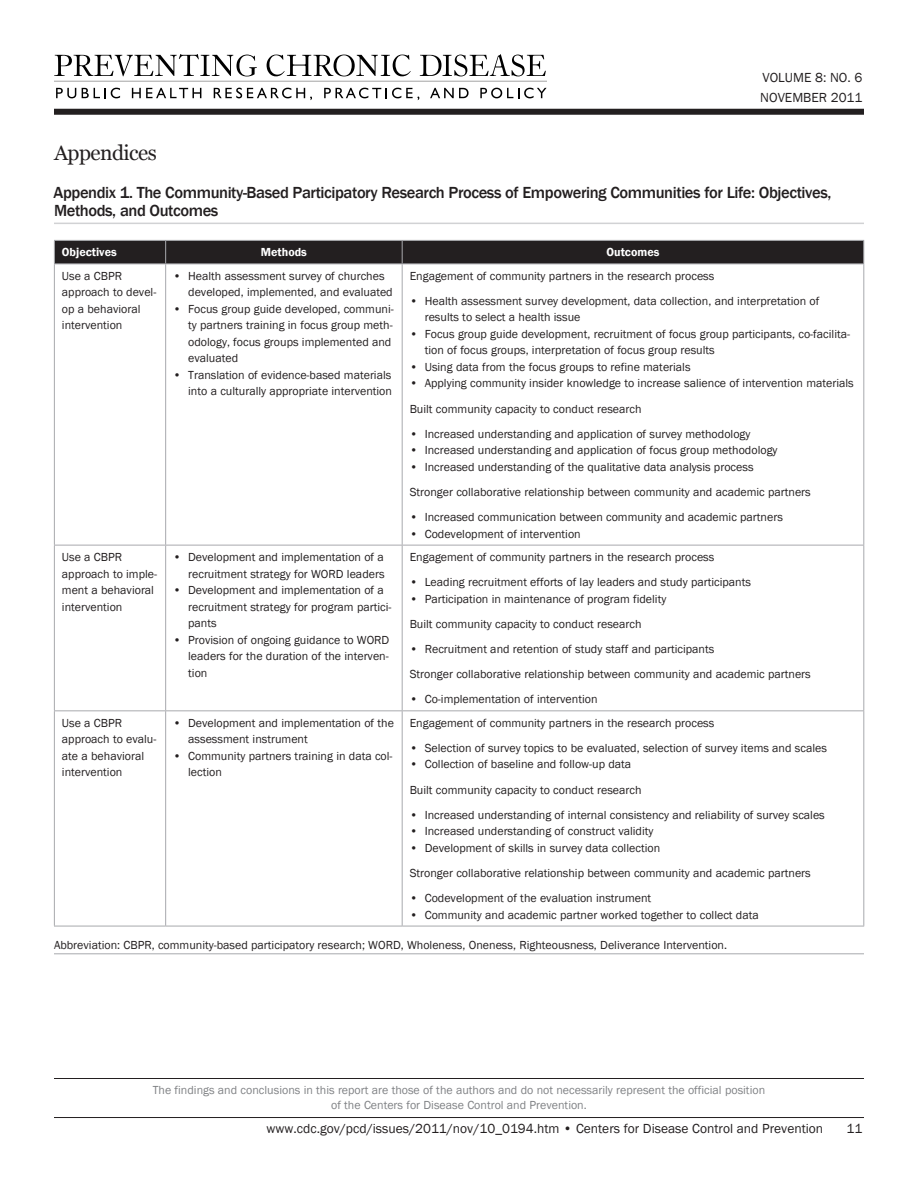
<style>
.page{position:relative;width:918px;height:1188px;background:#fff}
.page>*{position:absolute;margin:0;border:0;box-sizing:border-box;transform-origin:0 0}
.t1{font:21px "Georgia";letter-spacing:-.025em;color:#231f20}
.t2{font:500 16.5px/18px "Franklin Gothic";letter-spacing:-.025em;color:#231f20}
.t3{font:13.5px/19.5px "Franklin Gothic";color:#231f20}
.table_content__new_i{font:12px/16.5px "Franklin Gothic";color:#231f20}
.t4{font:12px/14.4px "Franklin Gothic";color:#808285;text-align:center}
.table_header_cells{font:600 12px "Franklin Gothic";color:#fff}
</style>
<div class="page">
<svg style="left:54px;top:54px;width:203px;height:22px"></svg>
<svg style="left:267px;top:55px;width:144px;height:21px"></svg>
<svg style="left:420px;top:54px;width:126px;height:22px"></svg>
<svg style="left:56px;top:88px;width:20px;height:10px"></svg>
<svg style="left:82px;top:88px;width:38px;height:10px"></svg>
<svg style="left:132px;top:88px;width:69px;height:10px"></svg>
<svg style="left:214px;top:88px;width:98px;height:12px"></svg>
<svg style="left:324px;top:88px;width:95px;height:12px"></svg>
<svg style="left:430px;top:88px;width:39px;height:10px"></svg>
<svg style="left:480px;top:88px;width:67px;height:10px"></svg>
<hr style="left:54px;top:81px;width:493px;height:1px;background:#b0b0b0">
<div style="left:54px;top:109px;width:810px;height:6px;background:#231f20"></div>
<hr style="left:54px;top:1117px;width:810px;height:1px;background:#231f20">
<hr style="left:54px;top:1078px;width:810px;height:1px;background:#231f20">
<hr style="left:54px;top:223px;width:810px;height:1px;background:#d1d2d4">
<hr style="left:54px;top:953px;width:810px;height:1px;background:#a8a9ad">
<svg style="left:54px;top:240px;width:810px;height:24px;background:#2c282a"></svg>
<hr style="left:54px;top:264px;width:112px;height:1px;background:#a8a9ad">
<hr style="left:54px;top:264px;width:1px;height:281px;background:#a8a9ad">
<hr style="left:166px;top:264px;width:236px;height:1px;background:#a8a9ad">
<hr style="left:165px;top:264px;width:1px;height:281px;background:#a8a9ad">
<hr style="left:402px;top:264px;width:462px;height:1px;background:#a8a9ad">
<hr style="left:402px;top:264px;width:1px;height:281px;background:#a8a9ad">
<hr style="left:863px;top:264px;width:1px;height:281px;background:#a8a9ad">
<hr style="left:54px;top:545px;width:112px;height:1px;background:#a8a9ad">
<hr style="left:54px;top:545px;width:1px;height:165px;background:#a8a9ad">
<hr style="left:166px;top:545px;width:236px;height:1px;background:#a8a9ad">
<hr style="left:165px;top:545px;width:1px;height:165px;background:#a8a9ad">
<hr style="left:402px;top:545px;width:462px;height:1px;background:#a8a9ad">
<hr style="left:402px;top:545px;width:1px;height:165px;background:#a8a9ad">
<hr style="left:863px;top:545px;width:1px;height:165px;background:#a8a9ad">
<hr style="left:54px;top:710px;width:112px;height:1px;background:#a8a9ad">
<hr style="left:54px;top:711px;width:1px;height:215px;background:#a8a9ad">
<hr style="left:166px;top:710px;width:236px;height:1px;background:#a8a9ad">
<hr style="left:165px;top:711px;width:1px;height:215px;background:#a8a9ad">
<hr style="left:402px;top:710px;width:462px;height:1px;background:#a8a9ad">
<hr style="left:402px;top:711px;width:1px;height:215px;background:#a8a9ad">
<hr style="left:863px;top:711px;width:1px;height:215px;background:#a8a9ad">
<hr style="left:54px;top:926px;width:112px;height:1px;background:#a8a9ad">
<hr style="left:166px;top:926px;width:236px;height:1px;background:#a8a9ad">
<hr style="left:402px;top:926px;width:462px;height:1px;background:#a8a9ad">
<p class="t3" style="left:760px;top:68px;width:104px">VOLUME 8: NO. 6<br>NOVEMBER 2011</p>
<h2 class="t1" style="left:54px;top:140px;width:104px">Appendices</h2>
<h3 class="t2" style="left:54px;top:184px;width:779px">Appendix 1. The Community-Based Participatory Research Process of Empowering Communities for Life: Objectives,<br>Methods, and Outcomes</h3>
<p class="table_header_cells" style="left:62px;top:245px;width:56px">Objectives</p>
<p class="table_header_cells" style="left:261px;top:245px;width:48px">Methods</p>
<p class="table_header_cells" style="left:607px;top:245px;width:54px">Outcomes</p>
<p class="table_content__new_i" style="left:62px;top:268px;width:96px">Use a CBPR approach to devel&shy;op a behavioral intervention</p>
<p class="table_content__new_i" style="left:188px;top:268px;width:206px;text-indent:-15px">• Health assessment survey of churches developed, implemented, and evaluated</p>
<p class="table_content__new_i" style="left:410px;top:268px;width:306px">Engagement of community partners in the research process</p>
<p class="table_content__new_i" style="left:425px;top:293px;width:396px;text-indent:-15px">• Health assessment survey development, data collection, and interpretation of results to select a health issue</p>
<p class="table_content__new_i" style="left:425px;top:326px;width:427px;text-indent:-15px">• Focus group guide development, recruitment of focus group participants, co-facilita&shy;tion of focus groups, interpretation of focus group results</p>
<p class="table_content__new_i" style="left:410px;top:359px;width:282px">• Using data from the focus groups to refine materials</p>
<p class="table_content__new_i" style="left:410px;top:376px;width:446px">• Applying community insider knowledge to increase salience of intervention materials</p>
<p class="table_content__new_i" style="left:410px;top:401px;width:233px">Built community capacity to conduct research</p>
<p class="table_content__new_i" style="left:410px;top:426px;width:342px">• Increased understanding and application of survey methodology</p>
<p class="table_content__new_i" style="left:410px;top:442px;width:369px">• Increased understanding and application of focus group methodology</p>
<p class="table_content__new_i" style="left:410px;top:459px;width:345px">• Increased understanding of the qualitative data analysis process</p>
<p class="table_content__new_i" style="left:410px;top:484px;width:403px">Stronger collaborative relationship between community and academic partners</p>
<p class="table_content__new_i" style="left:410px;top:509px;width:375px">• Increased communication between community and academic partners</p>
<p class="table_content__new_i" style="left:410px;top:526px;width:173px">• Codevelopment of intervention</p>
<p class="table_content__new_i" style="left:188px;top:301px;width:207px;text-indent:-15px">• Focus group guide developed, communi&shy;ty partners training in focus group meth&shy;odology, focus groups implemented and evaluated</p>
<p class="table_content__new_i" style="left:173px;top:367px;width:220px;text-align:right">• Translation of evidence-based materials into a culturally appropriate intervention</p>
<p class="table_content__new_i" style="left:62px;top:549px;width:97px">Use a CBPR approach to imple&shy;ment a behavioral intervention</p>
<p class="table_content__new_i" style="left:173px;top:549px;width:213px;text-align:right">• Development and implementation of a recruitment strategy for WORD leaders</p>
<p class="table_content__new_i" style="left:188px;top:582px;width:205px;text-indent:-15px">• Development and implementation of a recruitment strategy for program partici&shy;pants</p>
<p class="table_content__new_i" style="left:188px;top:632px;width:203px;text-align:justify;text-indent:-15px">• Provision of ongoing guidance to WORD leaders for the duration of the interven&shy;tion</p>
<p class="table_content__new_i" style="left:410px;top:549px;width:306px">Engagement of community partners in the research process</p>
<p class="table_content__new_i" style="left:410px;top:574px;width:343px">• Leading recruitment efforts of lay leaders and study participants</p>
<p class="table_content__new_i" style="left:410px;top:591px;width:258px">• Participation in maintenance of program fidelity</p>
<p class="table_content__new_i" style="left:410px;top:616px;width:233px">Built community capacity to conduct research</p>
<p class="table_content__new_i" style="left:410px;top:641px;width:306px">• Recruitment and retention of study staff and participants</p>
<p class="table_content__new_i" style="left:410px;top:666px;width:403px">Stronger collaborative relationship between community and academic partners</p>
<p class="table_content__new_i" style="left:410px;top:691px;width:189px">• Co-implementation of intervention</p>
<p class="table_content__new_i" style="left:410px;top:715px;width:306px">Engagement of community partners in the research process</p>
<p class="table_content__new_i" style="left:410px;top:740px;width:419px">• Selection of survey topics to be evaluated, selection of survey items and scales</p>
<p class="table_content__new_i" style="left:410px;top:756px;width:223px">• Collection of baseline and follow-up data</p>
<p class="table_content__new_i" style="left:410px;top:782px;width:233px">Built community capacity to conduct research</p>
<p class="table_content__new_i" style="left:410px;top:807px;width:417px">• Increased understanding of internal consistency and reliability of survey scales</p>
<p class="table_content__new_i" style="left:410px;top:823px;width:245px">• Increased understanding of construct validity</p>
<p class="table_content__new_i" style="left:410px;top:840px;width:252px">• Development of skills in survey data collection</p>
<p class="table_content__new_i" style="left:410px;top:865px;width:403px">Stronger collaborative relationship between community and academic partners</p>
<p class="table_content__new_i" style="left:410px;top:890px;width:243px">• Codevelopment of the evaluation instrument</p>
<p class="table_content__new_i" style="left:410px;top:907px;width:351px">• Community and academic partner worked together to collect data</p>
<p class="table_content__new_i" style="left:54px;top:937px;width:675px">Abbreviation: CBPR, community-based participatory research; WORD, Wholeness, Oneness, Righteousness, Deliverance Intervention.</p>
<p class="table_content__new_i" style="left:62px;top:715px;width:96px">Use a CBPR approach to evalu&shy;ate a behavioral intervention</p>
<p class="table_content__new_i" style="left:188px;top:715px;width:207px;text-indent:-15px">• Development and implementation of the assessment instrument</p>
<p class="table_content__new_i" style="left:188px;top:748px;width:206px;text-indent:-15px">• Community partners training in data col&shy;lection</p>
<p class="t4" style="left:153px;top:1083px;width:614px">The findings and conclusions in this report are those of the authors and do not necessarily represent the official position of the Centers for Disease Control and Prevention.</p>
<p class="t3" style="left:267px;top:1119px;width:558px">www.cdc.gov/pcd/issues/2011/nov/10_0194.htm • Centers for Disease Control and Prevention</p>
<p class="t3" style="left:847px;top:1119px;width:17px">11</p>
</div>
